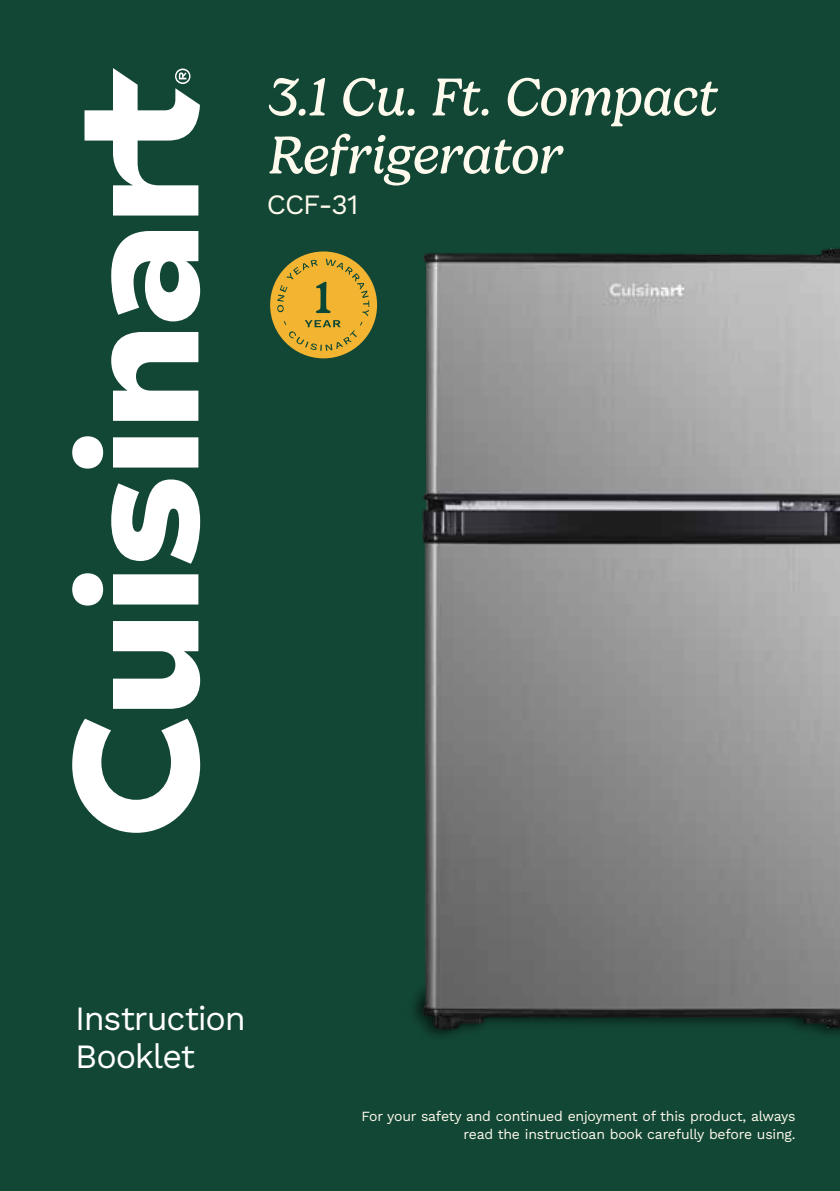
<style>
.page{position:relative;width:840px;height:1191px;background:#fff}
.page>*{position:absolute;margin:0;border:0;box-sizing:border-box;transform-origin:0 0}
.t1{font:italic 54px/58px "Gelica";color:#fffaee}
.t2{font:34px/38px "Work Sans";letter-spacing:-.035em;color:#fff}
.t3{font:28px "Work Sans";color:#fffaee}
.t4{font:14px/18px "Work Sans";letter-spacing:-.015em;color:#fffaee;text-align:right}
</style>
<div class="page">
<div style="left:0;top:0;width:839px;height:1191px;background:#134735"></div>
<img style="left:372px;top:248px;width:467px;height:788px">
<div style="left:270px;top:251px;width:107px;height:107px;background:#f2b431;border-radius:50%"></div>
<svg style="left:277px;top:259px;width:92px;height:92px"></svg>
<svg style="left:72px;top:68px;width:128px;height:765px"></svg>
<h1 class="t1" style="left:266px;top:69px;width:450px">3.1 Cu. Ft. Compact<br>Refrigerator</h1>
<h3 class="t3" style="left:266px;top:183px;width:93px">CCF-31</h3>
<h2 class="t2" style="left:75px;top:997px;width:172px">Instruction<br>Booklet</h2>
<p class="t4" style="left:361px;top:1106px;width:435px">For your safety and continued enjoyment of this product, always read the instructioan book carefully before using.</p>
</div>
